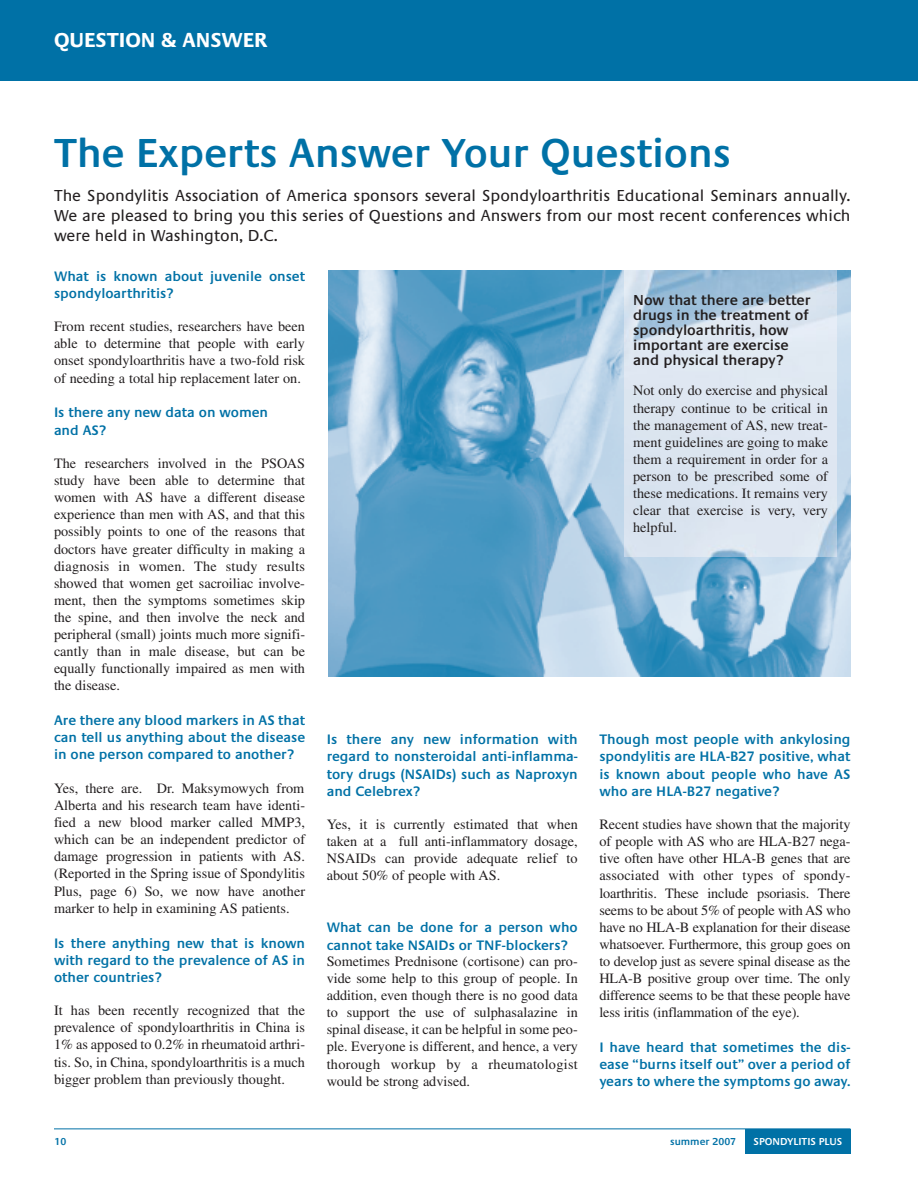
<style>
.page{position:relative;width:918px;height:1188px;background:#fff}
.page>*{position:absolute;margin:0;border:0;box-sizing:border-box;transform-origin:0 0}
.t1{font:600 42px "Praxis EF";letter-spacing:-.005em;color:#0071a6}
.t2{font:700 21px "Praxis EF";color:#fff}
.t3{font:16.5px/19.8px "Praxis EF";color:#231f20;text-align:justify}
.t4{font:600 15px/15px "Praxis EF";color:#231f20}
.t5{font:14.25px/17.1px "Times";color:#231f20;text-align:justify}
.t6{font:600 14.25px/17.1px "Praxis EF";color:#0071a6;text-align:justify}
.t7{font:600 10.5px "Praxis EF";color:#fff}
.t8{font:600 10.5px "Praxis EF";color:#0071a6}
</style>
<div class="page">
<div style="left:0;top:0;width:918px;height:81px;background:#0071a6"></div>
<img style="left:329px;top:270px;width:521px;height:406px">
<img style="left:624px;top:270px;width:213px;height:286px">
<div style="left:745px;top:1129px;width:105px;height:24px;background:#0071a6"></div>
<hr style="left:54px;top:1129px;width:796px;height:1px;background:#0071a6">
<h2 class="t2" style="left:54px;top:32px;width:215px">QUESTION &amp; ANSWER</h2>
<h1 class="t1" style="left:54px;top:137px;width:679px">The Experts Answer Your Questions</h1>
<p class="t3" style="left:54px;top:187px;width:798px">The Spondylitis Association of America sponsors several Spondyloarthritis Educational Seminars annually.<br>We are pleased to bring you this series of Questions and Answers from our most recent conferences which were held in Washington, D.C.</p>
<p class="t6" style="left:54px;top:269px;width:253px">What is known about juvenile onset spondyloarthritis?</p>
<p class="t5" style="left:54px;top:319px;width:253px">From recent studies, researchers have been able to determine that people with early onset spondyloarthritis have a two-fold risk of needing a total hip replacement later on.</p>
<p class="t6" style="left:54px;top:405px;width:216px">Is there any new data on women and AS?</p>
<p class="t5" style="left:54px;top:456px;width:253px">The researchers involved in the PSOAS study have been able to determine that women with AS have a different disease experience than men with AS, and that this possibly points to one of the reasons that doctors have greater difficulty in making a diagnosis in women. The study results showed that women get sacroiliac involve&shy;ment, then the symptoms sometimes skip the spine, and then involve the neck and peripheral (small) joints much more signifi&shy;cantly than in male disease, but can be equally functionally impaired as men with the disease.</p>
<p class="t6" style="left:54px;top:713px;width:253px">Are there any blood markers in AS that can tell us anything about the disease in one person compared to another?</p>
<p class="t5" style="left:54px;top:781px;width:253px">Yes, there are. Dr. Maksymowych from Alberta and his research team have identi&shy;fied a new blood marker called MMP3, which can be an independent predictor of damage progression in patients with AS. (Reported in the Spring issue of Spondylitis Plus, page 6) So, we now have another marker to help in examining AS patients.</p>
<p class="t6" style="left:54px;top:936px;width:253px">Is there anything new that is known with regard to the prevalence of AS in other countries?</p>
<p class="t5" style="left:54px;top:1003px;width:253px">It has been recently recognized that the prevalence of spondyloarthritis in China is 1% as apposed to 0.2% in rheumatoid arthri&shy;tis. So, in China, spondyloarthritis is a much bigger problem than previously thought.</p>
<p class="t6" style="left:327px;top:732px;width:253px">Is there any new information with regard to nonsteroidal anti-inflamma&shy;tory drugs (NSAIDs) such as Naproxyn and Celebrex?</p>
<p class="t5" style="left:327px;top:817px;width:253px">Yes, it is currently estimated that when taken at a full anti-inflammatory dosage, NSAIDs can provide adequate relief to about 50% of people with AS.</p>
<p class="t6" style="left:327px;top:920px;width:253px">What can be done for a person who cannot take NSAIDs or TNF-blockers?</p>
<p class="t5" style="left:327px;top:954px;width:253px">Sometimes Prednisone (cortisone) can pro&shy;vide some help to this group of people. In addition, even though there is no good data to support the use of sulphasalazine in spinal disease, it can be helpful in some peo&shy;ple. Everyone is different, and hence, a very thorough workup by a rheumatologist would be strong advised.</p>
<p class="t4" style="left:633px;top:293px;width:179px">Now that there are better drugs in the treatment of spondyloarthritis, how important are exercise and physical therapy?</p>
<p class="t5" style="left:633px;top:384px;width:196px">Not only do exercise and physical therapy continue to be critical in the management of AS, new treat&shy;ment guidelines are going to make them a requirement in order for a person to be prescribed some of these medications. It remains very clear that exercise is very, very helpful.</p>
<p class="t6" style="left:599px;top:732px;width:253px">Though most people with ankylosing spondylitis are HLA-B27 positive, what is known about people who have AS who are HLA-B27 negative?</p>
<p class="t5" style="left:599px;top:817px;width:253px">Recent studies have shown that the majority of people with AS who are HLA-B27 nega&shy;tive often have other HLA-B genes that are associated with other types of spondy&shy;loarthritis. These include psoriasis. There seems to be about 5% of people with AS who have no HLA-B explanation for their disease whatsoever. Furthermore, this group goes on to develop just as severe spinal disease as the HLA-B positive group over time. The only difference seems to be that these people have less iritis (inflammation of the eye).</p>
<p class="t6" style="left:599px;top:1040px;width:253px">I have heard that sometimes the dis&shy;ease “burns itself out” over a period of years to where the symptoms go away.</p>
<p class="t8" style="left:54px;top:1138px;width:13px">10</p>
<p class="t8" style="left:670px;top:1138px;width:68px">summer 2007</p>
<p class="t7" style="left:754px;top:1138px;width:90px">SPONDYLITIS PLUS</p>
</div>
